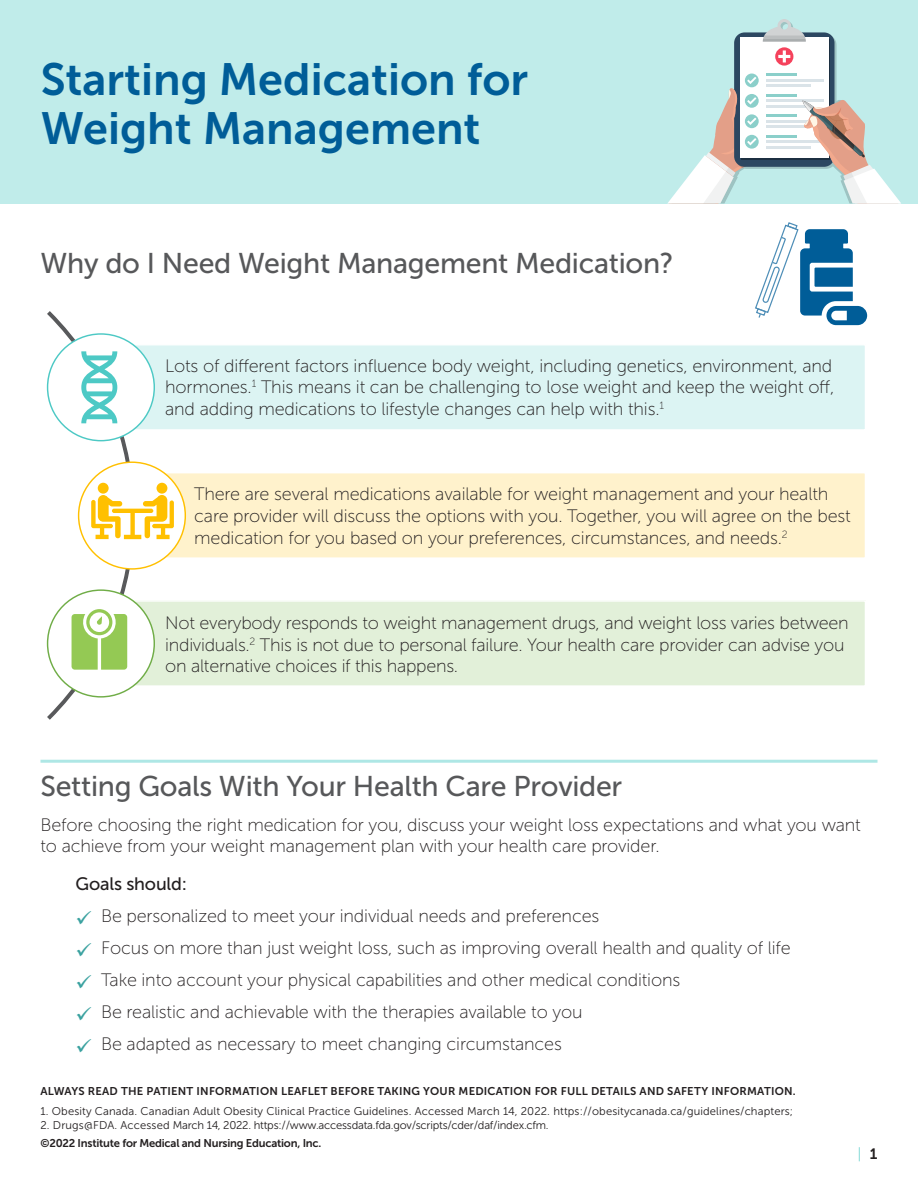
<style>
.page{position:relative;width:918px;height:1188px;background:#fff}
.page>*{position:absolute;margin:0;border:0;box-sizing:border-box;transform-origin:0 0}
.t1{font:45px/49.5px "Museo Sans 700";color:#005d98}
.t2{font:28.5px "Museo Sans 500";letter-spacing:-.01em;color:#57585a}
.t3{font:18px/21.6px "Museo Sans 100";letter-spacing:-.01em;color:#231f20}
.t4{font:18px "Museo Sans 500";letter-spacing:-.01em;color:#231f20}
.t5{font:15px "Museo Sans 100";color:#4cc9c5}
.t6{font:11.25px/18px "Museo Sans 300";letter-spacing:-.02em;color:#231f20}
.t7{font:11.25px "Museo Sans 300";letter-spacing:.01em;color:#231f20}
.t8{font:11.25px "Museo Sans 700";letter-spacing:.02em;color:#231f20}
.s1{color:#3ba2a0}
.s2{font-family:"Museo Sans 700"}
.s3{font-family:"Museo Sans 700";color:#231f20}
</style>
<div class="page">
<div style="left:0;top:0;width:918px;height:204px;background:#c0ecea"></div>
<svg style="left:667px;top:19px;width:234px;height:185px"></svg>
<svg style="left:46px;top:311px;width:116px;height:409px"></svg>
<div style="left:101px;top:345px;width:764px;height:85px;background:#dcf4f3"></div>
<div style="left:100px;top:344px;width:766px;height:87px;border:1px solid #fff"></div>
<div style="left:48px;top:334px;width:106px;height:107px;background:#fff;border-radius:50%"></div>
<div style="left:132px;top:473px;width:733px;height:85px;background:#fff2cc"></div>
<div style="left:131px;top:472px;width:735px;height:87px;border:1px solid #fff"></div>
<div style="left:79px;top:462px;width:106px;height:107px;background:#fff;border-radius:50%"></div>
<div style="left:101px;top:601px;width:764px;height:85px;background:#e2f0d9"></div>
<div style="left:100px;top:600px;width:766px;height:87px;border:1px solid #fff"></div>
<div style="left:48px;top:590px;width:106px;height:107px;background:#fff;border-radius:50%"></div>
<div style="left:98px;top:483px;width:11px;height:11px;background:#ffc000;border-radius:50%"></div>
<div style="left:157px;top:483px;width:10px;height:11px;background:#ffc000;border-radius:50%"></div>
<svg style="left:91px;top:495px;width:83px;height:44px"></svg>
<svg style="left:81px;top:351px;width:36px;height:72px"></svg>
<svg style="left:72px;top:609px;width:55px;height:61px"></svg>
<hr style="left:40px;top:760px;width:838px;height:3px;background:#aee7e5">
<svg style="left:755px;top:222px;width:112px;height:103px"></svg>
<h1 class="t1" style="left:40px;top:54px;width:489px">Starting Medication for<br>Weight Management</h1>
<p class="t2" style="left:40px;top:248px;width:635px">Why do I Need Weight Management Medication?</p>
<p class="t3" style="left:165px;top:355px;width:671px;text-align:justify">Lots of different factors influence body weight, including genetics, environment, and hormones.<sup>1</sup> This means it can be challenging to lose weight and keep the weight off, and adding medications to lifestyle changes can help with this.<sup>1</sup></p>
<p class="t3" style="left:194px;top:484px;width:658px">There are several medications available for weight management and your health care provider will discuss the options with you. Together, you will agree on the best medication for you based on your preferences, circumstances, and needs.<sup>2</sup></p>
<p class="t3" style="left:165px;top:612px;width:685px">Not everybody responds to weight management drugs, and weight loss varies between individuals.<sup>2</sup> This is not due to personal failure. Your health care provider can advise you on alternative choices if this happens.</p>
<p class="t2" style="left:40px;top:771px;width:583px">Setting Goals With Your Health Care Provider</p>
<p class="t3" style="left:40px;top:814px;width:822px">Before choosing the right medication for you, discuss your weight loss expectations and what you want to achieve from your weight management plan with your health care provider.</p>
<p class="t4" style="left:76px;top:874px;width:113px">Goals should:</p>
<p class="t3" style="left:76px;top:906px;width:525px"><span class="s1">✓</span> Be personalized to meet your individual needs and preferences</p>
<p class="t3" style="left:76px;top:937px;width:717px"><span class="s1">✓</span> Focus on more than just weight loss, such as improving overall health and quality of life</p>
<p class="t3" style="left:76px;top:969px;width:606px"><span class="s1">✓</span> Take into account your physical capabilities and other medical conditions</p>
<p class="t3" style="left:76px;top:1001px;width:508px"><span class="s1">✓</span> Be realistic and achievable with the therapies available to you</p>
<p class="t3" style="left:76px;top:1033px;width:488px"><span class="s1">✓</span> Be adapted as necessary to meet changing circumstances</p>
<p class="t8" style="left:40px;top:1085px;width:757px">ALWAYS READ THE PATIENT INFORMATION LEAFLET BEFORE TAKING YOUR MEDICATION FOR FULL DETAILS AND SAFETY INFORMATION.</p>
<p class="t7" style="left:40px;top:1106px;width:754px">1. Obesity Canada. Canadian Adult Obesity Clinical Practice Guidelines. Accessed March 14, 2022. https://obesitycanada.ca/guidelines/chapters;</p>
<p class="t6" style="left:40px;top:1116px;width:510px">2. Drugs@FDA. Accessed March 14, 2022. https://www.accessdata.fda.gov/scripts/cder/daf/index.cfm. <span class="s2">©2022 Institute for Medical and Nursing Education, Inc.</span></p>
<p class="t5" style="left:858px;top:1146px;width:21px">| <span class="s3">1</span></p>
</div>
